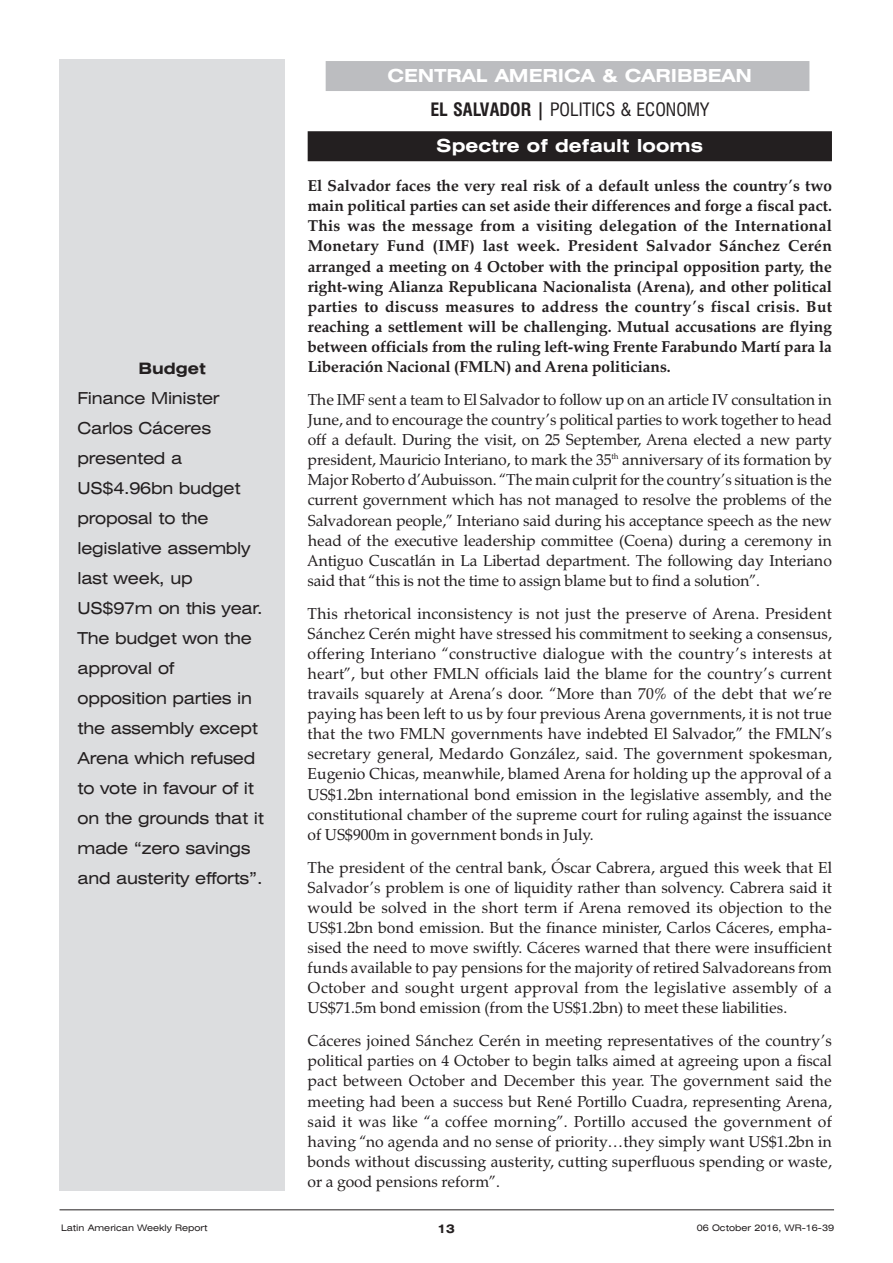
<style>
.page{position:relative;width:893px;height:1263px;background:#fff}
.page>*{position:absolute;margin:0;border:0;box-sizing:border-box;transform-origin:0 0}
.t1{font:700 expanded 18px/33.6px "Swiss 721 BT";color:#fff;text-align:center}
.t2{font:expanded 16.5px/30px "Swiss 721 BT";letter-spacing:-.015em;color:#231f20}
.t3{font:15.75px/20.1px "Zapf Calligraphic 801 BT";color:#231f20;text-align:justify}
.t4{font:700 15.75px/20.1px "Zapf Calligraphic 801 BT";color:#231f20;text-align:justify}
.t5{font:700 expanded 15.75px "Swiss 721 BT";color:#231f20}
.t6{font:700 expanded 12px "Swiss 721 BT";color:#231f20}
.t7{font:expanded 9px "Swiss 721 BT";color:#231f20}
.s1{font-stretch:condensed;color:#231f20}
.s2{font-weight:400;font-stretch:condensed;color:#231f20}
</style>
<div class="page">
<div style="left:326px;top:61px;width:483px;height:30px;background:#bcbdc0"></div>
<div style="left:308px;top:131px;width:524px;height:30px;background:#231f20"></div>
<div style="left:60px;top:60px;width:225px;height:1131px;background:#dcdddf"></div>
<hr style="left:60px;top:1209px;width:774px;height:1px;background:#231f20">
<p class="t5" style="left:139px;top:359px;width:69px">Budget</p>
<p class="t2" style="left:78px;top:383px;width:188px">Finance Minister<br>Carlos Cáceres presented a<br>US$4.96bn budget proposal to the legislative assembly last week, up<br>US$97m on this year.<br>The budget won the approval of opposition parties in the assembly except<br>Arena which refused to vote in favour of it on the grounds that it made “zero savings and austerity efforts”.</p>
<p class="t1" style="left:388px;top:59px;width:366px">CENTRAL AMERICA &amp; CARIBBEAN<br><span class="s1">EL SALVADOR |</span> <span class="s2">POLITICS &amp; ECONOMY</span></p>
<p class="t1" style="left:436px;top:129px;width:269px">Spectre of default looms</p>
<p class="t4" style="left:308px;top:176px;width:526px">El Salvador faces the very real risk of a default unless the country’s two main political parties can set aside their differences and forge a fiscal pact.<br>This was the message from a visiting delegation of the International Monetary Fund (IMF) last week. President Salvador Sánchez Cerén arranged a meeting on 4 October with the principal opposition party, the right-wing Alianza Republicana Nacionalista (Arena), and other political parties to discuss measures to address the country’s fiscal crisis. But reaching a settlement will be challenging. Mutual accusations are flying between officials from the ruling left-wing Frente Farabundo Martí para la Liberación Nacional (FMLN) and Arena politicians.</p>
<p class="t3" style="left:308px;top:389px;width:526px">The IMF sent a team to El Salvador to follow up on an article IV consultation in June, and to encourage the country’s political parties to work together to head off a default. During the visit, on 25 September, Arena elected a new party president, Mauricio Interiano, to mark the 35<sup>th</sup> anniversary of its formation by Major Roberto d’Aubuisson. “The main culprit for the country’s situation is the current government which has not managed to resolve the problems of the Salvadorean people,” Interiano said during his acceptance speech as the new head of the executive leadership committee (Coena) during a ceremony in Antiguo Cuscatlán in La Libertad department. The following day Interiano said that “this is not the time to assign blame but to find a solution”.</p>
<p class="t3" style="left:308px;top:603px;width:526px">This rhetorical inconsistency is not just the preserve of Arena. President Sánchez Cerén might have stressed his commitment to seeking a consensus, offering Interiano “constructive dialogue with the country’s interests at heart”, but other FMLN officials laid the blame for the country’s current travails squarely at Arena’s door. “More than 70% of the debt that we’re paying has been left to us by four previous Arena governments, it is not true that the two FMLN governments have indebted El Salvador,” the FMLN’s secretary general, Medardo González, said. The government spokesman, Eugenio Chicas, meanwhile, blamed Arena for holding up the approval of a US$1.2bn international bond emission in the legislative assembly, and the constitutional chamber of the supreme court for ruling against the issuance of US$900m in government bonds in July.</p>
<p class="t3" style="left:308px;top:857px;width:526px">The president of the central bank, Óscar Cabrera, argued this week that El Salvador’s problem is one of liquidity rather than solvency. Cabrera said it would be solved in the short term if Arena removed its objection to the US$1.2bn bond emission. But the finance minister, Carlos Cáceres, empha&shy;sised the need to move swiftly. Cáceres warned that there were insufficient funds available to pay pensions for the majority of retired Salvadoreans from October and sought urgent approval from the legislative assembly of a US$71.5m bond emission (from the US$1.2bn) to meet these liabilities.</p>
<p class="t3" style="left:308px;top:1031px;width:526px">Cáceres joined Sánchez Cerén in meeting representatives of the country’s political parties on 4 October to begin talks aimed at agreeing upon a fiscal pact between October and December this year. The government said the meeting had been a success but René Portillo Cuadra, representing Arena, said it was like “a coffee morning”. Portillo accused the government of having “no agenda and no sense of priority…they simply want US$1.2bn in bonds without discussing austerity, cutting superfluous spending or waste, or a good pensions reform”.</p>
<p class="t7" style="left:61px;top:1223px;width:148px">Latin American Weekly Report</p>
<p class="t6" style="left:437px;top:1221px;width:19px">13</p>
<p class="t7" style="left:697px;top:1223px;width:139px">06 October 2016, WR-16-39</p>
</div>
